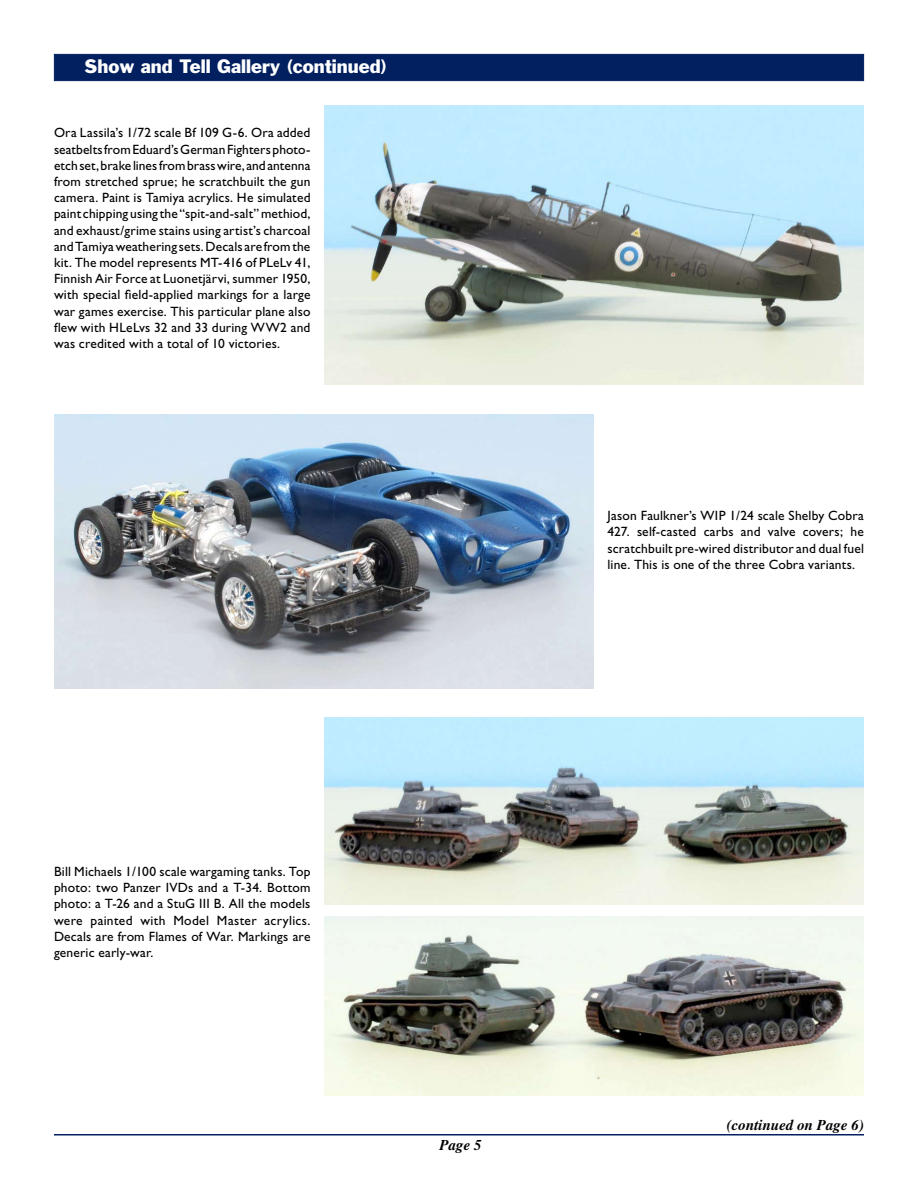
<style>
.page{position:relative;width:918px;height:1188px;background:#fff}
.page>*{position:absolute;margin:0;border:0;box-sizing:border-box;transform-origin:0 0}
.t1{font:18px "Franklin Gothic";color:#fff}
.t2{font:italic 700 15px "Times";color:#000}
.t3{font:13.5px/16.2px "Gill Sans";letter-spacing:.015em;color:#000;text-align:justify}
</style>
<div class="page">
<hr style="left:54px;top:1134px;width:810px;height:2px;background:#02205f">
<img style="left:324px;top:718px;width:540px;height:186px">
<img style="left:324px;top:916px;width:540px;height:179px">
<img style="left:324px;top:105px;width:540px;height:279px">
<img style="left:54px;top:414px;width:540px;height:275px">
<div style="left:54px;top:54px;width:810px;height:27px;background:#02205f;border:1px solid #02205f"></div>
<h1 class="t1" style="left:85px;top:55px;width:304px">Show and Tell Gallery (continued)</h1>
<p class="t3" style="left:54px;top:125px;width:258px">Ora Lassila’s 1/72 scale Bf 109 G-6. Ora added seatbelts from Eduard’s German Fighters photo&shy;etch set, brake lines from brass wire, and antenna from stretched sprue; he scratchbuilt the gun camera. Paint is Tamiya acrylics. He simulated paint chipping using the “spit-and-salt” methiod, and exhaust/grime stains using artist’s charcoal and Tamiya weathering sets. Decals are from the kit. The model represents MT-416 of PLeLv 41, Finnish Air Force at Luonetjärvi, summer 1950, with special field-applied markings for a large war games exercise. This particular plane also flew with HLeLvs 32 and 33 during WW2 and was credited with a total of 10 victories.</p>
<p class="t3" style="left:54px;top:863px;width:258px">Bill Michaels 1/100 scale wargaming tanks. Top photo: two Panzer IVDs and a T-34. Bottom photo: a T-26 and a StuG III B. All the models were painted with Model Master acrylics.<br>Decals are from Flames of War. Markings are generic early-war.</p>
<p class="t2" style="left:440px;top:1136px;width:44px">Page 5</p>
<p class="t3" style="left:608px;top:508px;width:258px">Jason Faulkner’s WIP 1/24 scale Shelby Cobra 427. self-casted carbs and valve covers; he scratchbuilt pre-wired distributor and dual fuel line. This is one of the three Cobra variants.</p>
<p class="t2" style="left:727px;top:1116px;width:139px">(continued on Page 6)</p>
</div>
